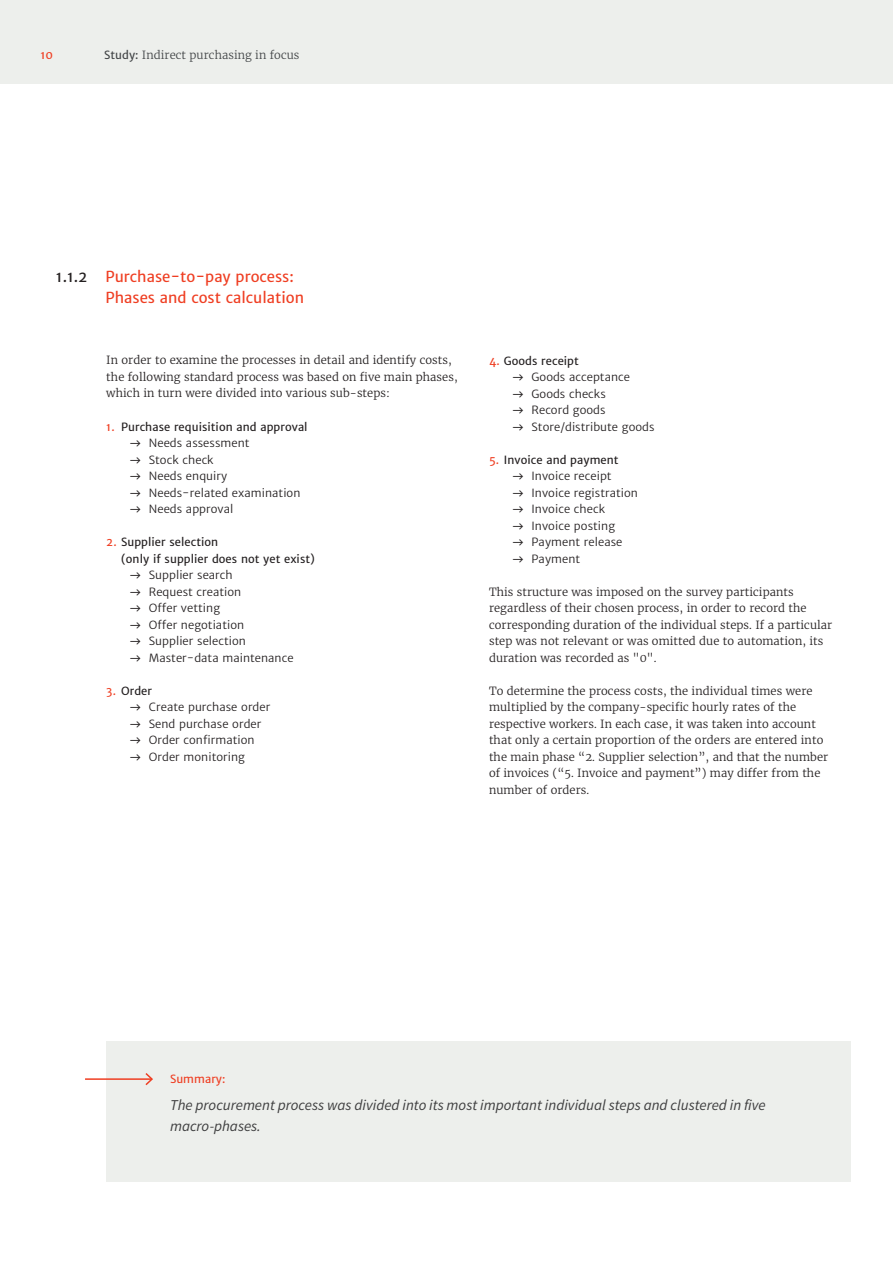
<style>
.page{position:relative;width:893px;height:1263px;background:#fff}
.page>*{position:absolute;margin:0;border:0;box-sizing:border-box;transform-origin:0 0}
.t1{font:italic 15px/21px "Source Sans Pro";color:#3e3e3f}
.t2{font:15px/21px "Merriweather Sans";color:#ef3e22}
.t3{font:300 11.25px/16.5px "Merriweather";letter-spacing:.005em;color:#231f20}
.t4{font:11.25px "Merriweather Sans";letter-spacing:.005em;color:#231f20}
.t5{font:11.25px/16.5px "Merriweather Sans";letter-spacing:.005em;color:#231f20}
.t6{font:300 11.25px "Merriweather";letter-spacing:.005em;color:#414446}
.t7{font:11.25px "Merriweather Sans";letter-spacing:.005em;color:#ef3e22}
.s1{font-family:"Merriweather Sans";font-weight:400}
.s2{color:#231f20}
.s3{color:#ef3e22}
.s4{font-family:"Lato";font-weight:500}
</style>
<div class="page">
<div style="left:0;top:0;width:893px;height:84px;background:#edefec"></div>
<div style="left:106px;top:1041px;width:744px;height:140px;background:#edefec"></div>
<hr style="left:85px;top:1078px;width:67px;height:2px;background:#ef3e22">
<svg style="left:144px;top:1073px;width:9px;height:13px"></svg>
<p class="t7" style="left:40px;top:48px;width:14px">10</p>
<p class="t6" style="left:104px;top:48px;width:197px"><span class="s1">Study:</span> Indirect purchasing in focus</p>
<h1 class="t2" style="left:106px;top:266px;width:200px;text-indent:-50px"><span class="s2">1.1.2</span> Purchase-to-pay process:<br>Phases and cost calculation</h1>
<p class="t3" style="left:106px;top:352px;width:353px">In order to examine the processes in detail and identify costs, the following standard process was based on five main phases, which in turn were divided into various sub-steps:</p>
<p class="t5" style="left:106px;top:418px;width:203px"><span class="s3">1.</span> Purchase requisition and approval</p>
<p class="t4" style="left:130px;top:436px;width:121px"><span class="s4">→</span> Needs assessment</p>
<p class="t4" style="left:130px;top:453px;width:86px"><span class="s4">→</span> Stock check</p>
<p class="t4" style="left:130px;top:469px;width:99px"><span class="s4">→</span> Needs enquiry</p>
<p class="t4" style="left:130px;top:486px;width:172px"><span class="s4">→</span> Needs-related examination</p>
<p class="t4" style="left:130px;top:502px;width:105px"><span class="s4">→</span> Needs approval</p>
<p class="t5" style="left:121px;top:534px;width:195px;text-indent:-15px"><span class="s3">2.</span> Supplier selection<br>(only if supplier does not yet exist)</p>
<p class="t4" style="left:130px;top:568px;width:105px"><span class="s4">→</span> Supplier search</p>
<p class="t4" style="left:130px;top:585px;width:113px"><span class="s4">→</span> Request creation</p>
<p class="t4" style="left:130px;top:601px;width:92px"><span class="s4">→</span> Offer vetting</p>
<p class="t4" style="left:130px;top:618px;width:116px"><span class="s4">→</span> Offer negotiation</p>
<p class="t4" style="left:130px;top:634px;width:118px"><span class="s4">→</span> Supplier selection</p>
<p class="t4" style="left:130px;top:651px;width:165px"><span class="s4">→</span> Master-data maintenance</p>
<p class="t5" style="left:106px;top:682px;width:47px"><span class="s3">3.</span> Order</p>
<p class="t4" style="left:130px;top:700px;width:142px"><span class="s4">→</span> Create purchase order</p>
<p class="t4" style="left:130px;top:717px;width:133px"><span class="s4">→</span> Send purchase order</p>
<p class="t4" style="left:130px;top:733px;width:126px"><span class="s4">→</span> Order confirmation</p>
<p class="t4" style="left:130px;top:750px;width:117px"><span class="s4">→</span> Order monitoring</p>
<p class="t5" style="left:489px;top:352px;width:91px"><span class="s3">4.</span> Goods receipt</p>
<p class="t4" style="left:512px;top:370px;width:119px"><span class="s4">→</span> Goods acceptance</p>
<p class="t4" style="left:512px;top:387px;width:95px"><span class="s4">→</span> Goods checks</p>
<p class="t4" style="left:512px;top:403px;width:95px"><span class="s4">→</span> Record goods</p>
<p class="t4" style="left:512px;top:420px;width:144px"><span class="s4">→</span> Store/distribute goods</p>
<p class="t5" style="left:489px;top:451px;width:131px"><span class="s3">5.</span> Invoice and payment</p>
<p class="t4" style="left:512px;top:469px;width:101px"><span class="s4">→</span> Invoice receipt</p>
<p class="t4" style="left:512px;top:486px;width:127px"><span class="s4">→</span> Invoice registration</p>
<p class="t4" style="left:512px;top:502px;width:94px"><span class="s4">→</span> Invoice check</p>
<p class="t4" style="left:512px;top:519px;width:104px"><span class="s4">→</span> Invoice posting</p>
<p class="t4" style="left:512px;top:535px;width:111px"><span class="s4">→</span> Payment release</p>
<p class="t4" style="left:512px;top:552px;width:69px"><span class="s4">→</span> Payment</p>
<p class="t3" style="left:489px;top:583px;width:345px">This structure was imposed on the survey participants regardless of their chosen process, in order to record the corresponding duration of the individual steps. If a particular step was not relevant or was omitted due to automation, its duration was recorded as "0".</p>
<p class="t3" style="left:489px;top:682px;width:341px">To determine the process costs, the individual times were multiplied by the company-specific hourly rates of the respective workers. In each case, it was taken into account that only a certain proportion of the orders are entered into the main phase “2. Supplier selection”, and that the number of invoices (“5. Invoice and payment”) may differ from the number of orders.</p>
<p class="t7" style="left:170px;top:1072px;width:57px">Summary:</p>
<h1 class="t1" style="left:170px;top:1095px;width:597px">The procurement process was divided into its most important individual steps and clustered in five macro-phases.</h1>
</div>
